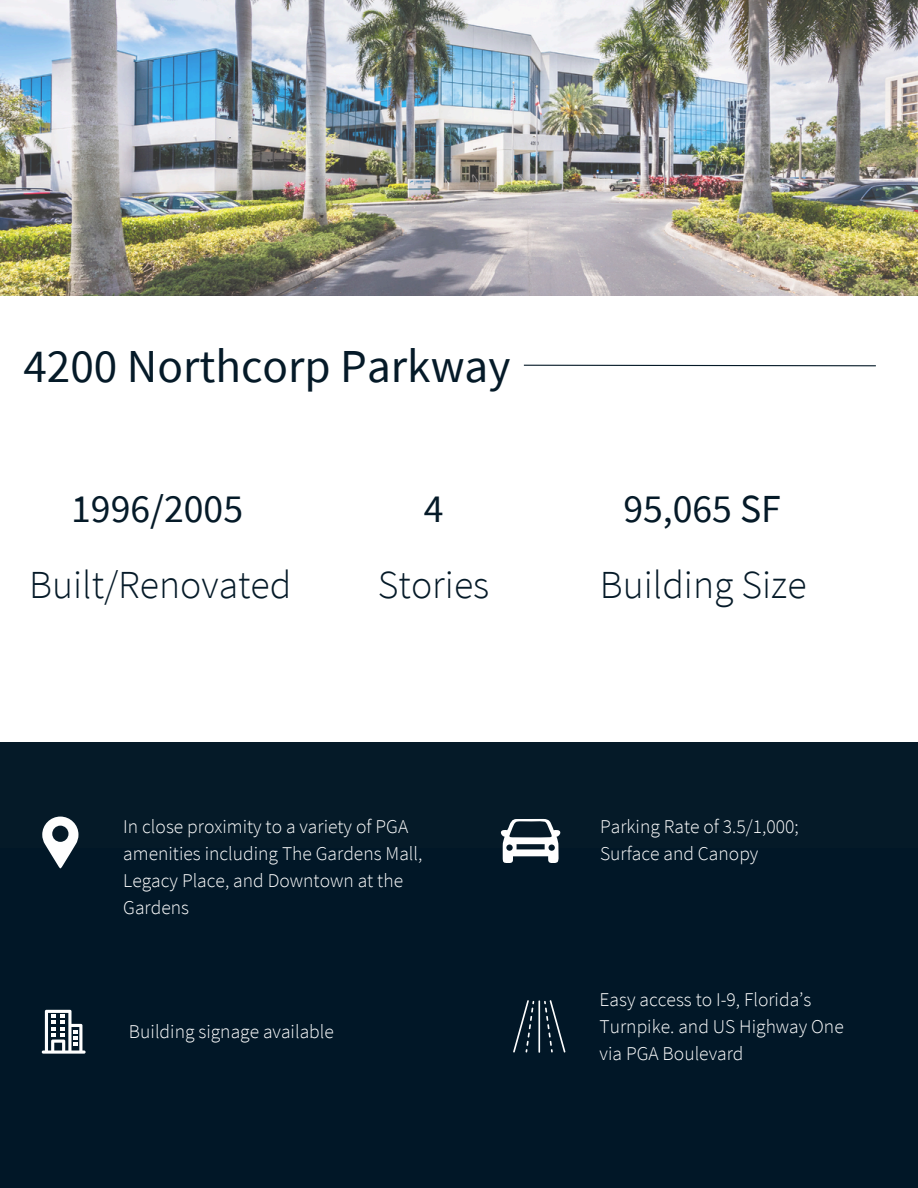
<style>
.page{position:relative;width:918px;height:1188px;background:#fff}
.page>*{position:absolute;margin:0;border:0;box-sizing:border-box;transform-origin:0 0}
.t1{font:47.25px "Source Sans Pro";color:#051a28}
.t2{font:300 39.75px "Source Sans Pro";color:#051a28}
.t3{font:39.75px "Source Sans Pro";color:#051a28}
.t4{font:300 19.5px/27px "Source Sans Pro";color:#fefefe}
</style>
<div class="page">
<div style="left:0;top:774px;width:918px;height:414px;background:#011727"></div>
<div style="left:0;top:742px;width:918px;height:106px;background:#051a28"></div>
<img style="left:0;top:0;width:918px;height:295px">
<svg style="left:42px;top:817px;width:36px;height:52px"></svg>
<svg style="left:42px;top:1010px;width:44px;height:44px"></svg>
<hr style="left:538px;top:1000px;width:2px;height:53px;background:#fefefe">
<svg style="left:513px;top:1000px;width:21px;height:53px"></svg>
<svg style="left:544px;top:1000px;width:21px;height:53px"></svg>
<svg style="left:523px;top:364px;width:353px;height:3px"></svg>
<svg style="left:501px;top:819px;width:59px;height:44px"></svg>
<p class="t1" style="left:23px;top:335px;width:489px">4200 Northcorp Parkway</p>
<p class="t3" style="left:71px;top:483px;width:173px">1996/2005</p>
<p class="t2" style="left:29px;top:559px;width:264px">Built/Renovated</p>
<p class="t3" style="left:424px;top:483px;width:21px">4</p>
<h3 class="t3" style="left:623px;top:483px;width:159px">95,065 SF</h3>
<p class="t2" style="left:378px;top:559px;width:113px">Stories</p>
<h3 class="t2" style="left:600px;top:559px;width:208px">Building Size</h3>
<h1 class="t4" style="left:123px;top:812px;width:301px">In close proximity to a variety of PGA amenities including The Gardens Mall,<br>Legacy Place, and Downtown at the<br>Gardens</h1>
<h3 class="t4" style="left:129px;top:1018px;width:206px">Building signage available</h3>
<p class="t4" style="left:600px;top:812px;width:200px">Parking Rate of 3.5/1,000;</p>
<h2 class="t4" style="left:600px;top:839px;width:160px">Surface and Canopy</h2>
<h3 class="t4" style="left:600px;top:986px;width:246px">Easy access to I-9, Florida’s<br>Turnpike. and US Highway One via PGA Boulevard</h3>
</div>
